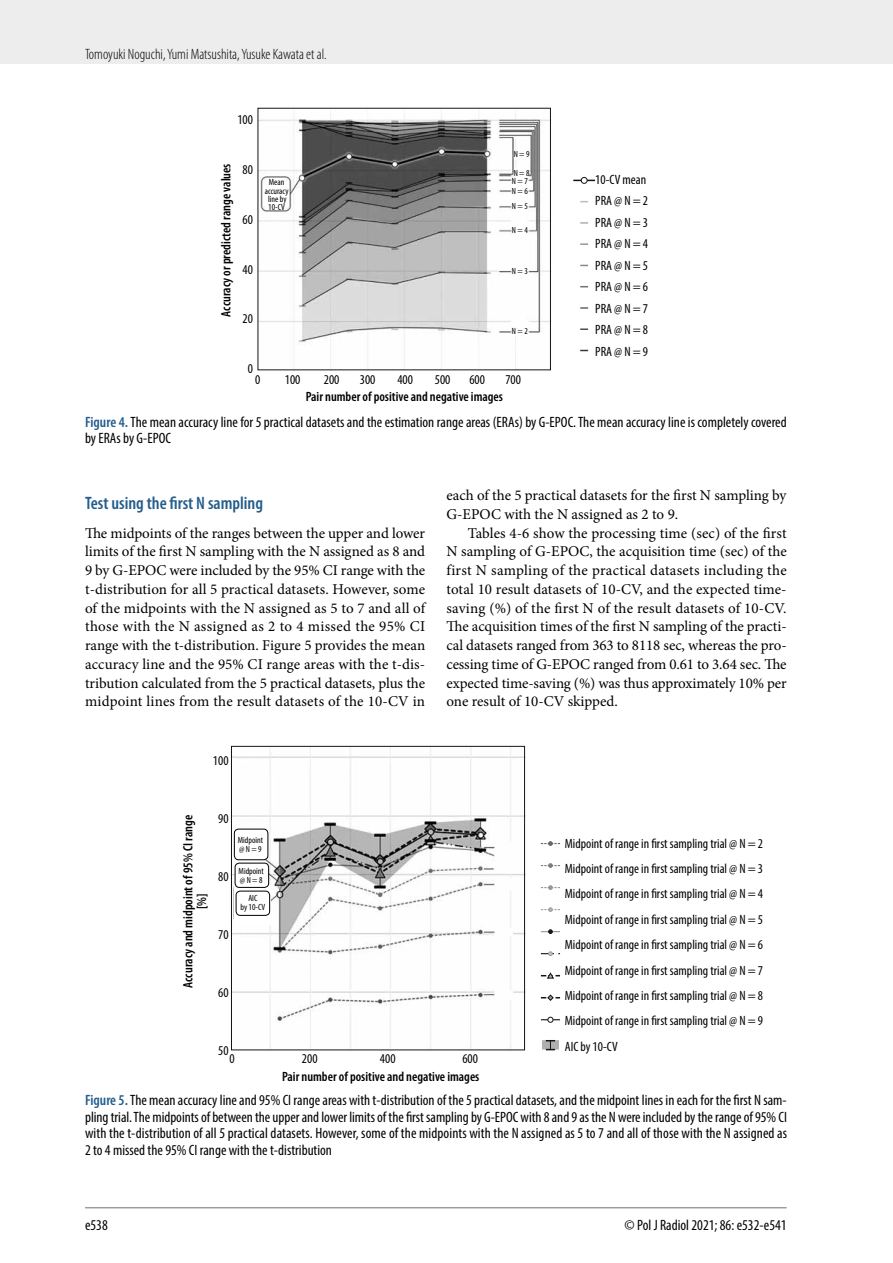
<style>
.page{position:relative;width:893px;height:1263px;background:#fff}
.page>*{position:absolute;margin:0;border:0;box-sizing:border-box;transform-origin:0 0}
.t1{font:600 condensed 18px "Myriad Pro";color:#245d8c}
.t2{font:15px/18.8px "Minion Pro";color:#000;text-align:justify}
.t3{font:condensed 15px/16.5px "Myriad Pro";color:#000}
.t4{font:300 condensed 15px "Myriad Pro";color:#000}
.t5{font:condensed 13.5px/25.3px "Myriad Pro";color:#000;text-align:justify}
.t6{font:600 condensed 13.5px/13.5px "Myriad Pro";color:#000;text-align:center}
.t7{font:condensed 9px/8.2px "Myriad Pro";color:#000}
.s1{font-weight:600;color:#245d8c}
</style>
<div class="page">
<div style="left:0;top:0;width:893px;height:64px;background:#ededed"></div>
<hr style="left:85px;top:1207px;width:702px;height:1px;background:#9d9d9c">
<img style="left:257px;top:107px;width:294px;height:264px">
<svg style="left:580px;top:222px;width:8px;height:2px"></svg>
<svg style="left:580px;top:243px;width:8px;height:2px"></svg>
<svg style="left:580px;top:307px;width:8px;height:2px"></svg>
<svg style="left:580px;top:328px;width:8px;height:2px"></svg>
<svg style="left:573px;top:177px;width:22px;height:6px"></svg>
<div style="left:581px;top:177px;width:6px;height:7px;border:1px solid #151515;border-radius:50%"></div>
<img style="left:230px;top:745px;width:296px;height:306px">
<div style="left:231px;top:746px;width:294px;height:304px;border:1px solid #151515"></div>
<svg style="left:541px;top:841px;width:19px;height:5px"></svg>
<svg style="left:541px;top:863px;width:19px;height:5px"></svg>
<svg style="left:541px;top:885px;width:19px;height:5px"></svg>
<svg style="left:541px;top:907px;width:19px;height:5px"></svg>
<svg style="left:541px;top:929px;width:19px;height:5px"></svg>
<svg style="left:541px;top:951px;width:19px;height:5px"></svg>
<svg style="left:541px;top:972px;width:19px;height:7px"></svg>
<svg style="left:541px;top:994px;width:19px;height:7px"></svg>
<svg style="left:541px;top:1017px;width:19px;height:6px"></svg>
<div style="left:542px;top:1040px;width:17px;height:9px;background:#afafaf;border:1px solid #afafaf"></div>
<svg style="left:546px;top:1040px;width:9px;height:10px"></svg>
<div style="left:234px;top:829px;width:34px;height:31px;background:#fff;border-radius:4px"></div>
<div style="left:234px;top:829px;width:34px;height:31px;border:1px solid #000;border-radius:4px"></div>
<div style="left:234px;top:885px;width:36px;height:40px;background:#fff"></div>
<div style="left:235px;top:863px;width:34px;height:24px;background:#fff;border-radius:4px"></div>
<div style="left:235px;top:863px;width:34px;height:25px;border:1px solid #000;border-radius:4px"></div>
<div style="left:236px;top:891px;width:34px;height:25px;border:1px solid #000;border-radius:4px"></div>
<p class="t4" style="left:85px;top:45px;width:243px">Tomoyuki Noguchi, Yumi Matsushita, Yusuke Kawata et al.</p>
<p class="t5" style="left:237px;top:107px;width:17px">100</p>
<p class="t6" style="left:219px;top:317px;width:155px;rotate:-90deg">Accuracy or predicted range values</p>
<p class="t5" style="left:243px;top:157px;width:12px">80</p>
<p class="t5" style="left:243px;top:206px;width:12px">60</p>
<p class="t5" style="left:243px;top:256px;width:12px">40</p>
<p class="t5" style="left:243px;top:306px;width:12px">20</p>
<p class="t7" style="left:265px;top:178px;width:25px;text-align:center">Mean accuracy line by<br>10-CV</p>
<p class="t7" style="left:514px;top:144px;width:17px;line-height:19.5px">N = 9<br>N = 8</p>
<p class="t7" style="left:512px;top:175px;width:17px;line-height:10.5px">N = 7<br>N = 6</p>
<p class="t7" style="left:512px;top:202px;width:17px">N = 5</p>
<p class="t7" style="left:512px;top:226px;width:17px">N = 4</p>
<p class="t7" style="left:512px;top:267px;width:17px">N = 3</p>
<p class="t7" style="left:512px;top:327px;width:17px">N = 2</p>
<p class="t5" style="left:248px;top:356px;width:7px">0</p>
<p class="t5" style="left:255px;top:366px;width:7px">0</p>
<p class="t5" style="left:285px;top:366px;width:17px">100</p>
<p class="t5" style="left:324px;top:366px;width:17px">200</p>
<p class="t5" style="left:360px;top:366px;width:17px">300</p>
<p class="t5" style="left:397px;top:366px;width:17px">400</p>
<p class="t5" style="left:435px;top:366px;width:17px">500</p>
<p class="t5" style="left:469px;top:366px;width:17px">600</p>
<p class="t5" style="left:505px;top:366px;width:17px">700</p>
<p class="t6" style="left:306px;top:390px;width:199px">Pair number of positive and negative images</p>
<p class="t5" style="left:595px;top:169px;width:54px;line-height:21.5px;text-align:left">10-CV mean<br>PRA @ N = 2<br>PRA @ N = 3<br>PRA @ N = 4<br>PRA @ N = 5<br>PRA @ N = 6<br>PRA @ N = 7<br>PRA @ N = 8<br>PRA @ N = 9</p>
<p class="t3" style="left:85px;top:413px;width:703px"><span class="s1">Figure 4.</span> The mean accuracy line for 5 practical datasets and the estimation range areas (ERAs) by G-EPOC. The mean accuracy line is completely covered by ERAs by G-EPOC</p>
<p class="t1" style="left:85px;top:492px;width:179px">Test using the first N sampling</p>
<p class="t2" style="left:85px;top:523px;width:342px">The midpoints of the ranges between the upper and lower limits of the first N sampling with the N assigned as 8 and 9 by G-EPOC were included by the 95% CI range with the t-distribution for all 5 practical datasets. However, some of the midpoints with the N assigned as 5 to 7 and all of those with the N assigned as 2 to 4 missed the 95% CI range with the t-distribution. Figure 5 provides the mean accuracy line and the 95% CI range areas with the t-dis&shy;tribution calculated from the 5 practical datasets, plus the midpoint lines from the result datasets of the 10-CV in</p>
<p class="t5" style="left:213px;top:747px;width:17px">100</p>
<p class="t2" style="left:446px;top:486px;width:341px">each of the 5 practical datasets for the first N sampling by<br>G-EPOC with the N assigned as 2 to 9.</p>
<p class="t2" style="left:446px;top:523px;width:342px;text-indent:21px">Tables 4-6 show the processing time (sec) of the first N sampling of G-EPOC, the acquisition time (sec) of the first N sampling of the practical datasets including the total 10 result datasets of 10-CV, and the expected time&shy;saving (%) of the first N of the result datasets of 10-CV.<br>The acquisition times of the first N sampling of the practi&shy;cal datasets ranged from 363 to 8118 sec, whereas the pro&shy;cessing time of G-EPOC ranged from 0.61 to 3.64 sec. The expected time-saving (%) was thus approximately 10% per one result of 10-CV skipped.</p>
<p class="t6" style="left:181px;top:988px;width:174px;rotate:-90deg">Accuracy and midpoint of 95% CI range [%]</p>
<p class="t5" style="left:218px;top:805px;width:12px">90</p>
<p class="t5" style="left:218px;top:863px;width:12px">80</p>
<p class="t5" style="left:218px;top:922px;width:12px">70</p>
<p class="t7" style="left:238px;top:836px;width:27px;line-height:9px">Midpoint @ N = 9</p>
<p class="t7" style="left:239px;top:866px;width:27px;line-height:9px">Midpoint @ N = 8</p>
<p class="t7" style="left:240px;top:893px;width:26px;line-height:9px;text-align:center">AIC<br>by 10-CV</p>
<p class="t5" style="left:218px;top:980px;width:12px">60</p>
<p class="t5" style="left:218px;top:1038px;width:12px">50</p>
<p class="t5" style="left:230px;top:1046px;width:7px">0</p>
<p class="t5" style="left:302px;top:1046px;width:17px">200</p>
<p class="t5" style="left:380px;top:1046px;width:17px">400</p>
<p class="t5" style="left:462px;top:1046px;width:17px">600</p>
<p class="t6" style="left:282px;top:1069px;width:199px">Pair number of positive and negative images</p>
<p class="t5" style="left:565px;top:830px;width:200px">Midpoint of range in first sampling trial @ N = 2<br>Midpoint of range in first sampling trial @ N = 3<br>Midpoint of range in first sampling trial @ N = 4<br>Midpoint of range in first sampling trial @ N = 5<br>Midpoint of range in first sampling trial @ N = 6<br>Midpoint of range in first sampling trial @ N = 7<br>Midpoint of range in first sampling trial @ N = 8<br>Midpoint of range in first sampling trial @ N = 9<br>AIC by 10-CV</p>
<p class="t3" style="left:85px;top:1092px;width:704px;text-align:justify"><span class="s1">Figure 5.</span> The mean accuracy line and 95% CI range areas with t-distribution of the 5 practical datasets, and the midpoint lines in each for the first N sam&shy;pling trial. The midpoints of between the upper and lower limits of the first sampling by G-EPOC with 8 and 9 as the N were included by the range of 95% CI with the t-distribution of all 5 practical datasets. However, some of the midpoints with the N assigned as 5 to 7 and all of those with the N assigned as 2 to 4 missed the 95% CI range with the t-distribution</p>
<p class="t3" style="left:85px;top:1216px;width:24px">e538</p>
<p class="t3" style="left:625px;top:1216px;width:164px">© Pol J Radiol 2021; 86: e532-e541</p>
</div>
